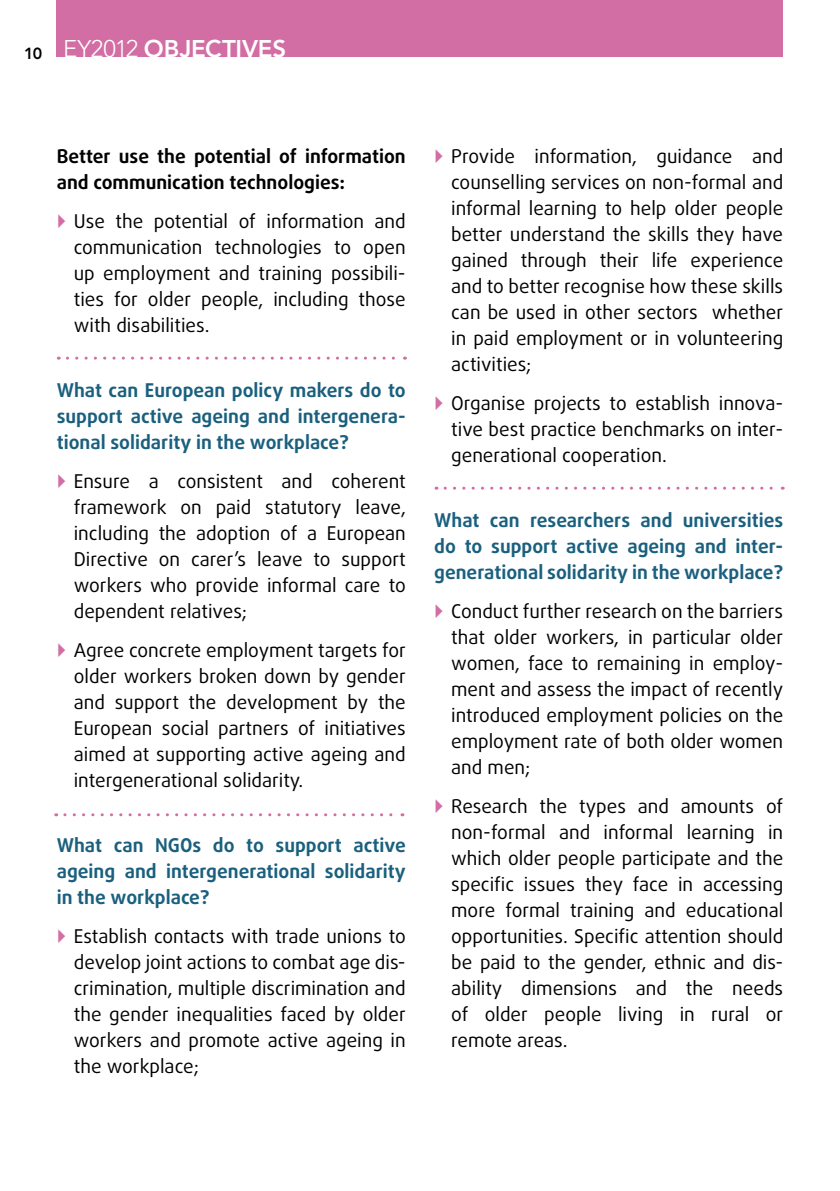
<style>
.page{position:relative;width:840px;height:1191px;background:#fff}
.page>*{position:absolute;margin:0;border:0;box-sizing:border-box;transform-origin:0 0}
.t1{font:800 24px "Avenir LT Std";letter-spacing:-.01em;color:#fff}
.t2{font:19px/26px "Daxline Pro";color:#000;text-align:justify}
.t3{font:700 19px/26px "Daxline Pro";color:#1a607e;text-align:justify}
.t4{font:700 19px/26px "Daxline Pro";color:#000}
.t5{font:800 16px "Avenir LT Std";color:#000}
.s1{font-weight:300}
</style>
<div class="page">
<div style="left:57px;top:0;width:725px;height:57px;background:#d26ea3"></div>
<svg style="left:67px;top:356px;width:338px;height:4px"></svg>
<svg style="left:445px;top:486px;width:337px;height:4px"></svg>
<svg style="left:65px;top:813px;width:338px;height:3px"></svg>
<p class="t5" style="left:24px;top:45px;width:20px">10</p>
<p class="t1" style="left:63px;top:37px;width:224px"><span class="s1">EY2012</span> OBJECTIVES</p>
<p class="t4" style="left:57px;top:145px;width:350px">Better use the potential of information and communication technologies:</p>
<p class="t2" style="left:74px;top:211px;width:333px">Use the potential of information and communication technologies to open up employment and training possibili&shy;ties for older people, including those with disabilities.</p>
<p class="t3" style="left:57px;top:379px;width:350px">What can European policy makers do to support active ageing and intergenera&shy;tional solidarity in the workplace?</p>
<p class="t2" style="left:74px;top:471px;width:333px">Ensure a consistent and coherent framework on paid statutory leave, including the adoption of a European Directive on carer’s leave to support workers who provide informal care to dependent relatives;</p>
<p class="t2" style="left:74px;top:640px;width:333px">Agree concrete employment targets for older workers broken down by gender and support the development by the European social partners of initiatives aimed at supporting active ageing and intergenerational solidarity.</p>
<p class="t3" style="left:57px;top:834px;width:350px">What can NGOs do to support active ageing and intergenerational solidarity in the workplace?</p>
<p class="t2" style="left:74px;top:926px;width:333px">Establish contacts with trade unions to develop joint actions to combat age dis&shy;crimination, multiple discrimination and the gender inequalities faced by older workers and promote active ageing in the workplace;</p>
<p class="t2" style="left:451px;top:146px;width:333px">Provide information, guidance and counselling services on non-formal and informal learning to help older people better understand the skills they have gained through their life experience and to better recognise how these skills can be used in other sectors whether in paid employment or in volunteering activities;</p>
<p class="t2" style="left:451px;top:393px;width:333px">Organise projects to establish innova&shy;tive best practice benchmarks on inter&shy;generational cooperation.</p>
<p class="t3" style="left:434px;top:509px;width:350px">What can researchers and universities do to support active ageing and inter&shy;generational solidarity in the workplace?</p>
<p class="t2" style="left:451px;top:601px;width:333px">Conduct further research on the barriers that older workers, in particular older women, face to remaining in employ&shy;ment and assess the impact of recently introduced employment policies on the employment rate of both older women and men;</p>
<p class="t2" style="left:451px;top:796px;width:333px">Research the types and amounts of non-formal and informal learning in which older people participate and the specific issues they face in accessing more formal training and educational opportunities. Specific attention should be paid to the gender, ethnic and dis&shy;ability dimensions and the needs of older people living in rural or remote areas.</p>
</div>
